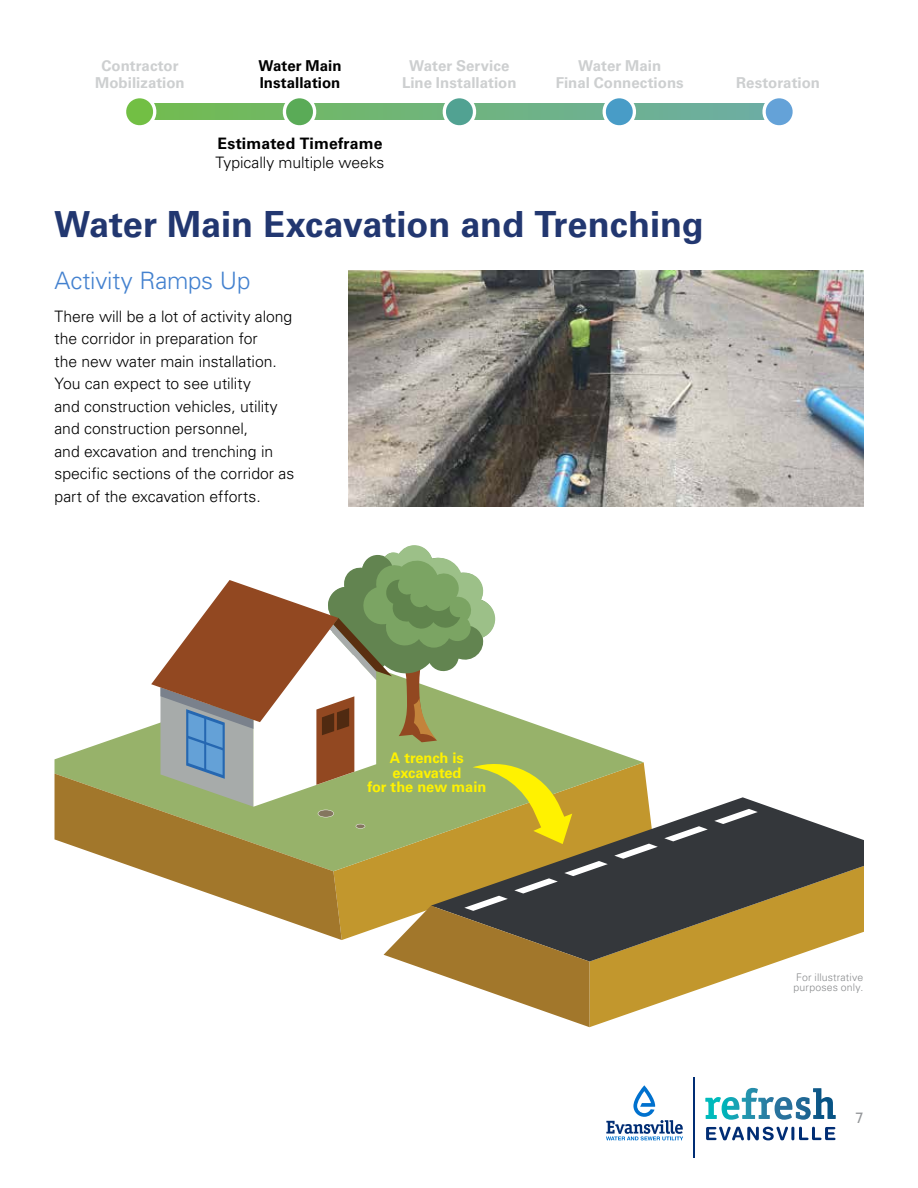
<style>
.page{position:relative;width:918px;height:1188px;background:#fff}
.page>*{position:absolute;margin:0;border:0;box-sizing:border-box;transform-origin:0 0}
.t1{font:700 36px "Univers LT Pro 65";color:#223770}
.t2{font:300 24px "Univers";letter-spacing:-.01em;color:#4381cf}
.t3{font:300 15.75px/22.5px "Univers";letter-spacing:-.005em;color:#000}
.t4{font:700 15.75px "Univers LT Pro 65";letter-spacing:.01em;color:#000}
.t5{font:700 15px/16.5px "Univers LT Pro 65";color:#cdcfd0;text-align:center}
.t6{font:700 15px/16.5px "Univers LT Pro 65";color:#000}
.t7{font:15px "Univers";color:#939598}
.t8{font:700 14.55px/14.5px "Univers LT Pro 65";color:#fff200;text-align:center}
.t9{font:300 10.5px/10.5px "Univers";letter-spacing:.015em;color:#8a8c8e}
</style>
<div class="page">
<svg style="left:706px;top:1127px;width:129px;height:13px"></svg>
<svg style="left:722px;top:1088px;width:114px;height:32px"></svg>
<hr style="left:693px;top:1077px;width:2px;height:81px;background:#002d74">
<svg style="left:606px;top:1085px;width:77px;height:55px"></svg>
<img style="left:348px;top:271px;width:516px;height:236px">
<svg style="left:158px;top:104px;width:603px;height:15px;background:#6fb37c"></svg>
<svg style="left:126px;top:98px;width:32px;height:28px"></svg>
<svg style="left:761px;top:98px;width:32px;height:28px"></svg>
<svg style="left:281px;top:98px;width:37px;height:28px"></svg>
<svg style="left:441px;top:98px;width:37px;height:28px"></svg>
<svg style="left:601px;top:98px;width:37px;height:28px"></svg>
<svg style="left:55px;top:726px;width:96px;height:48px;fill:#97b26a"></svg>
<svg style="left:55px;top:774px;width:96px;height:100px;fill:#a2772b"></svg>
<svg style="left:758px;top:802px;width:106px;height:160px"></svg>
<svg style="left:151px;top:545px;width:607px;height:482px"></svg>
<p class="t5" style="left:95px;top:57px;width:91px">Contractor<br>Mobilization</p>
<p class="t6" style="left:259px;top:57px;width:84px">Water Main<br>Installation</p>
<p class="t5" style="left:402px;top:57px;width:116px">Water Service<br>Line Installation</p>
<p class="t5" style="left:556px;top:57px;width:130px">Water Main<br>Final Connections</p>
<p class="t4" style="left:218px;top:132px;width:166px">Estimated Timeframe</p>
<p class="t3" style="left:216px;top:151px;width:170px">Typically multiple weeks</p>
<h1 class="t1" style="left:54px;top:199px;width:651px">Water Main Excavation and Trenching</h1>
<h2 class="t2" style="left:55px;top:266px;width:197px">Activity Ramps Up</h2>
<p class="t3" style="left:55px;top:305px;width:241px">There will be a lot of activity along the corridor in preparation for<br>the new water main installation.<br>You can expect to see utility<br>and construction vehicles, utility and construction personnel,<br>and excavation and trenching in specific sections of the corridor as part of the excavation efforts.</p>
<p class="t5" style="left:736px;top:73px;width:85px">Restoration</p>
<p class="t8" style="left:367px;top:750px;width:120px">A trench is excavated<br>for the new main</p>
<p class="t9" style="left:794px;top:971px;width:71px">For illustrative purposes only.</p>
<p class="t7" style="left:856px;top:1108px;width:10px">7</p>
</div>
